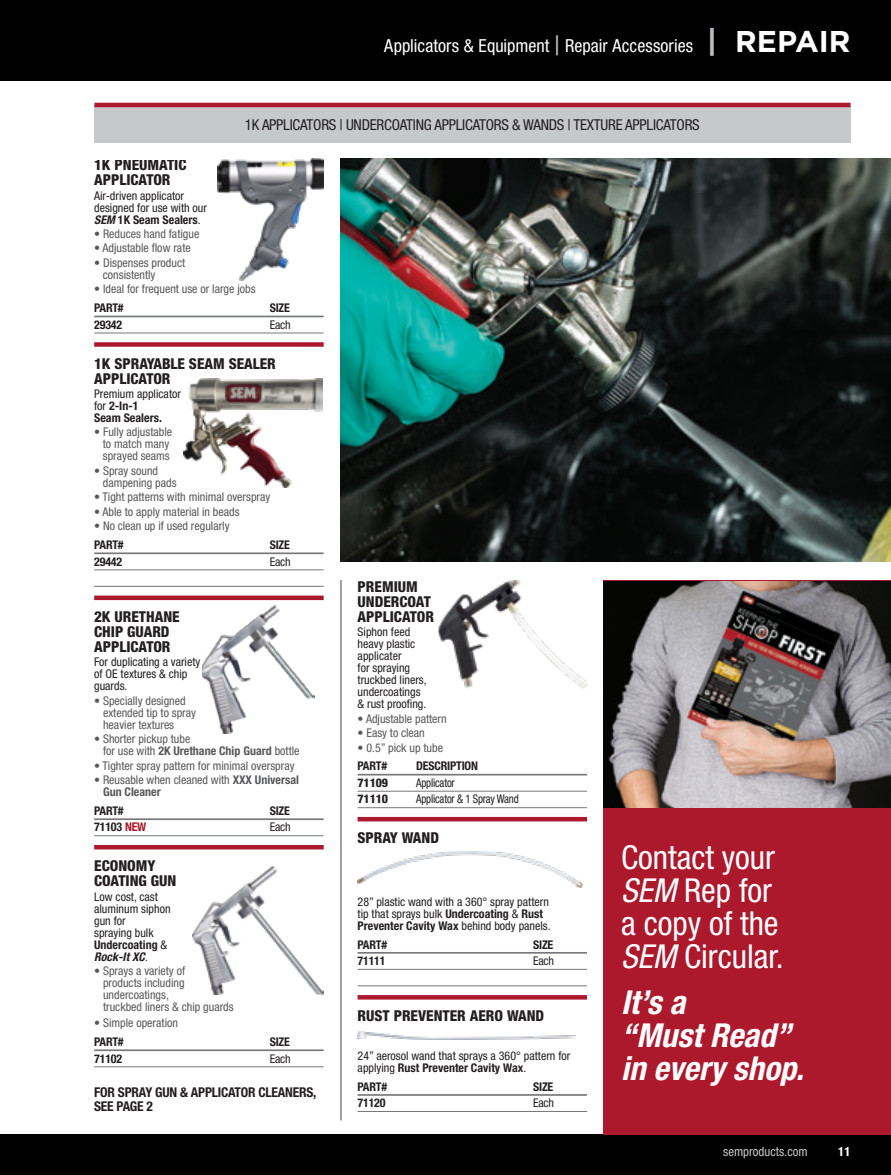
<style>
.page{position:relative;width:891px;height:1175px;background:#fff}
.page>*{position:absolute;margin:0;border:0;box-sizing:border-box;transform-origin:0 0}
.t1{font:condensed 33px/33px "Helvetica Neue LT Std";color:#fff}
.t2{font:italic 700 condensed 33px/33px "Helvetica Neue LT Std";color:#fff}
.t3{font:condensed 18px "Helvetica Neue LT Std";letter-spacing:.005em;color:#fff}
.t4{font:800 condensed 15px/15px "Helvetica Neue LT Std";color:#231f20}
.t5{font:condensed 15px "Helvetica Neue LT Std";letter-spacing:-.015em;color:#231f20}
.t6{font:700 condensed 13.5px/13.5px "Helvetica Neue LT Std";letter-spacing:-.015em;color:#231f20}
.t7{font:condensed 12.75px "Helvetica Neue LT Std";color:#c7c8ca}
.t8{font:700 condensed 12.75px "Helvetica Neue LT Std";color:#fff}
.t9{font:condensed 12px/12px "Helvetica Neue LT Std";color:#57585a}
.t10{font:condensed 12px/12px "Helvetica Neue LT Std";color:#231f20}
.t11{font:700 condensed 12px "Helvetica Neue LT Std";letter-spacing:-.015em;color:#231f20}
.t12{font:condensed 12px "Helvetica Neue LT Std";color:#231f20;scale:.9 1}
.t13{font:800 condensed 12px "Helvetica Neue LT Std";letter-spacing:-.015em;color:#231f20}
.s1{font-size:27px;color:#bcbdc0}
.s2{font-family:"Gotham HTF";font-weight:700;font-stretch:normal;font-size:30px;color:#bcbdc0}
.s3{font-family:"Gotham HTF";font-weight:700;font-stretch:normal;font-size:30px}
.s4{font-weight:700;font-style:italic}
.s5{font-weight:700}
.s6{color:#ad192c}
.s7{font-style:italic}
</style>
<div class="page">
<div style="left:0;top:0;width:891px;height:81px;background:#000"></div>
<div style="left:0;top:1134px;width:891px;height:40px;background:#000"></div>
<hr style="left:340px;top:106px;width:2px;height:1014px;background:#808285">
<hr style="left:94px;top:316px;width:230px;height:1px;background:#76787b">
<hr style="left:94px;top:332px;width:230px;height:1px;background:#76787b">
<hr style="left:94px;top:552px;width:230px;height:2px;background:#76787b">
<hr style="left:94px;top:569px;width:230px;height:1px;background:#76787b">
<hr style="left:94px;top:586px;width:230px;height:1px;background:#76787b">
<hr style="left:94px;top:818px;width:230px;height:2px;background:#76787b">
<hr style="left:94px;top:835px;width:230px;height:1px;background:#76787b">
<hr style="left:94px;top:1049px;width:230px;height:2px;background:#76787b">
<hr style="left:94px;top:1066px;width:230px;height:1px;background:#76787b">
<div style="left:94px;top:342px;width:230px;height:5px;background:#ad192c"></div>
<div style="left:94px;top:595px;width:230px;height:5px;background:#ad192c"></div>
<hr style="left:94px;top:845px;width:230px;height:4px;background:#ad192c">
<div style="left:603px;top:570px;width:288px;height:564px;background:#ad192c"></div>
<div style="left:331px;top:143px;width:560px;height:437px;background:#fff"></div>
<hr style="left:358px;top:774px;width:229px;height:1px;background:#76787b">
<hr style="left:358px;top:790px;width:229px;height:1px;background:#76787b">
<hr style="left:358px;top:807px;width:229px;height:1px;background:#76787b">
<hr style="left:358px;top:952px;width:229px;height:1px;background:#76787b">
<hr style="left:358px;top:969px;width:229px;height:1px;background:#76787b">
<hr style="left:358px;top:985px;width:229px;height:1px;background:#76787b">
<hr style="left:358px;top:1094px;width:229px;height:1px;background:#76787b">
<hr style="left:358px;top:1111px;width:229px;height:1px;background:#76787b">
<hr style="left:358px;top:817px;width:229px;height:4px;background:#ad192c">
<svg style="left:358px;top:995px;width:229px;height:4px"></svg>
<img style="left:340px;top:159px;width:551px;height:402px">
<div style="left:94px;top:105px;width:756px;height:38px;background:#c7c8ca"></div>
<hr style="left:94px;top:103px;width:756px;height:4px;background:#ad192c">
<img style="left:217px;top:159px;width:107px;height:122px">
<img style="left:184px;top:378px;width:138px;height:109px">
<img style="left:202px;top:606px;width:113px;height:127px">
<img style="left:358px;top:851px;width:224px;height:36px">
<img style="left:358px;top:1031px;width:218px;height:8px">
<img style="left:193px;top:866px;width:131px;height:128px">
<img style="left:438px;top:580px;width:149px;height:109px">
<img style="left:603px;top:581px;width:288px;height:227px">
<h2 class="t3" style="left:384px;top:35px;width:468px">Applicators &amp; Equipment <span class="s1">|</span> Repair Accessories <span class="s2">|</span> <span class="s3">REPAIR</span></h2>
<p class="t5" style="left:245px;top:116px;width:456px">1K APPLICATORS | UNDERCOATING APPLICATORS &amp; WANDS | TEXTURE APPLICATORS</p>
<p class="t4" style="left:94px;top:157px;width:94px">1K PNEUMATIC<br>APPLICATOR</p>
<p class="t10" style="left:94px;top:189px;width:114px">Air-driven applicator designed for use with our<br><span class="s4">SEM</span> <span class="s5">1K Seam Sealers</span>.</p>
<p class="t9" style="left:94px;top:228px;width:107px">• Reduces hand fatigue</p>
<p class="t9" style="left:94px;top:242px;width:98px">• Adjustable flow rate</p>
<p class="t9" style="left:103px;top:256px;width:84px;text-indent:-9px">• Dispenses product consistently</p>
<p class="t9" style="left:94px;top:283px;width:163px">• Ideal for frequent use or large jobs</p>
<p class="t11" style="left:94px;top:301px;width:31px">PART#</p>
<p class="t11" style="left:270px;top:301px;width:22px">SIZE</p>
<p class="t11" style="left:94px;top:317px;width:30px">29342</p>
<p class="t10" style="left:270px;top:318px;width:23px">Each</p>
<p class="t4" style="left:94px;top:355px;width:183px">1K SPRAYABLE SEAM SEALER<br>APPLICATOR</p>
<p class="t10" style="left:94px;top:387px;width:88px">Premium applicator for <span class="s5">2-In-1<br>Seam Sealers.</span></p>
<p class="t9" style="left:94px;top:426px;width:79px;text-align:center">• Fully adjustable to match many sprayed seams</p>
<p class="t9" style="left:103px;top:464px;width:75px;text-indent:-9px">• Spray sound dampening pads</p>
<p class="t9" style="left:94px;top:491px;width:178px">• Tight patterns with minimal overspray</p>
<p class="t9" style="left:94px;top:505px;width:147px">• Able to apply material in beads</p>
<p class="t9" style="left:94px;top:520px;width:137px">• No clean up if used regularly</p>
<p class="t11" style="left:94px;top:537px;width:31px">PART#</p>
<p class="t11" style="left:270px;top:537px;width:22px">SIZE</p>
<p class="t11" style="left:94px;top:554px;width:30px">29442</p>
<p class="t10" style="left:270px;top:555px;width:23px">Each</p>
<p class="t4" style="left:94px;top:608px;width:87px">2K URETHANE<br>CHIP GUARD<br>APPLICATOR</p>
<p class="t10" style="left:94px;top:656px;width:108px">For duplicating a variety of OE textures &amp; chip guards.</p>
<p class="t9" style="left:103px;top:694px;width:95px;text-indent:-9px">• Specially designed extended tip to spray heavier textures</p>
<p class="t9" style="left:103px;top:733px;width:198px;text-indent:-9px">• Shorter pickup tube<br>for use with <span class="s5">2K Urethane Chip Guard</span> bottle</p>
<p class="t9" style="left:94px;top:759px;width:202px">• Tighter spray pattern for minimal overspray</p>
<p class="t9" style="left:103px;top:773px;width:198px;text-indent:-9px">• Reusable when cleaned with <span class="s5">XXX Universal<br>Gun Cleaner</span></p>
<p class="t11" style="left:94px;top:803px;width:31px">PART#</p>
<p class="t11" style="left:270px;top:803px;width:22px">SIZE</p>
<p class="t11" style="left:94px;top:820px;width:54px">71103 <span class="s6">NEW</span></p>
<p class="t10" style="left:270px;top:821px;width:23px">Each</p>
<p class="t4" style="left:94px;top:858px;width:84px">ECONOMY<br>COATING GUN</p>
<p class="t10" style="left:94px;top:890px;width:78px">Low cost, cast aluminum siphon gun for<br>spraying bulk<br><span class="s5">Undercoating</span> &amp;<br><span class="s4">Rock-It XC</span>.</p>
<p class="t9" style="left:103px;top:964px;width:132px;text-indent:-9px">• Sprays a variety of<br>products including undercoatings,<br>truckbed liners &amp; chip guards</p>
<p class="t9" style="left:94px;top:1016px;width:85px">• Simple operation</p>
<p class="t11" style="left:94px;top:1034px;width:31px">PART#</p>
<p class="t11" style="left:270px;top:1034px;width:22px">SIZE</p>
<p class="t11" style="left:94px;top:1051px;width:30px">71102</p>
<p class="t10" style="left:270px;top:1052px;width:23px">Each</p>
<p class="t6" style="left:94px;top:1085px;width:224px">FOR SPRAY GUN &amp; APPLICATOR CLEANERS,<br>SEE PAGE 2</p>
<p class="t4" style="left:358px;top:578px;width:78px">PREMIUM<br>UNDERCOAT<br>APPLICATOR</p>
<p class="t10" style="left:358px;top:626px;width:71px">Siphon feed heavy plastic applicater<br>for spraying truckbed liners, undercoatings &amp; rust proofing.</p>
<p class="t9" style="left:358px;top:712px;width:91px">• Adjustable pattern</p>
<p class="t9" style="left:358px;top:726px;width:69px">• Easy to clean</p>
<p class="t9" style="left:358px;top:741px;width:87px">• 0.5” pick up tube</p>
<p class="t11" style="left:358px;top:759px;width:31px">PART#</p>
<p class="t11" style="left:416px;top:759px;width:63px">DESCRIPTION</p>
<p class="t13" style="left:358px;top:775px;width:32px">71109</p>
<p class="t12" style="left:416px;top:775px;width:45px">Applicator</p>
<p class="t13" style="left:358px;top:791px;width:32px">71110</p>
<p class="t12" style="left:416px;top:792px;width:116px">Applicator &amp; 1 Spray Wand</p>
<p class="t4" style="left:358px;top:830px;width:83px">SPRAY WAND</p>
<p class="t10" style="left:358px;top:895px;width:195px">28” plastic wand with a 360° spray pattern tip that sprays bulk <span class="s5">Undercoating</span> &amp; <span class="s5">Rust<br>Preventer Cavity Wax</span> behind body panels.</p>
<p class="t11" style="left:358px;top:937px;width:31px">PART#</p>
<p class="t11" style="left:533px;top:937px;width:22px">SIZE</p>
<p class="t11" style="left:358px;top:953px;width:30px">71111</p>
<p class="t10" style="left:533px;top:954px;width:23px">Each</p>
<p class="t4" style="left:358px;top:1008px;width:188px">RUST PREVENTER AERO WAND</p>
<p class="t10" style="left:358px;top:1049px;width:214px">24” aerosol wand that sprays a 360° pattern for applying <span class="s5">Rust Preventer Cavity Wax</span>.</p>
<p class="t11" style="left:358px;top:1079px;width:31px">PART#</p>
<p class="t11" style="left:533px;top:1079px;width:22px">SIZE</p>
<p class="t11" style="left:358px;top:1095px;width:30px">71120</p>
<p class="t10" style="left:533px;top:1096px;width:23px">Each</p>
<h1 class="t1" style="left:621px;top:840px;width:164px">Contact your<br><span class="s7">SEM</span> Rep for a copy of the<br><span class="s7">SEM</span> Circular.</h1>
<h1 class="t2" style="left:621px;top:986px;width:184px">It’s a<br>“Must Read” in every shop.</h1>
<p class="t7" style="left:723px;top:1143px;width:86px">semproducts.com</p>
<p class="t8" style="left:838px;top:1143px;width:14px">11</p>
</div>
